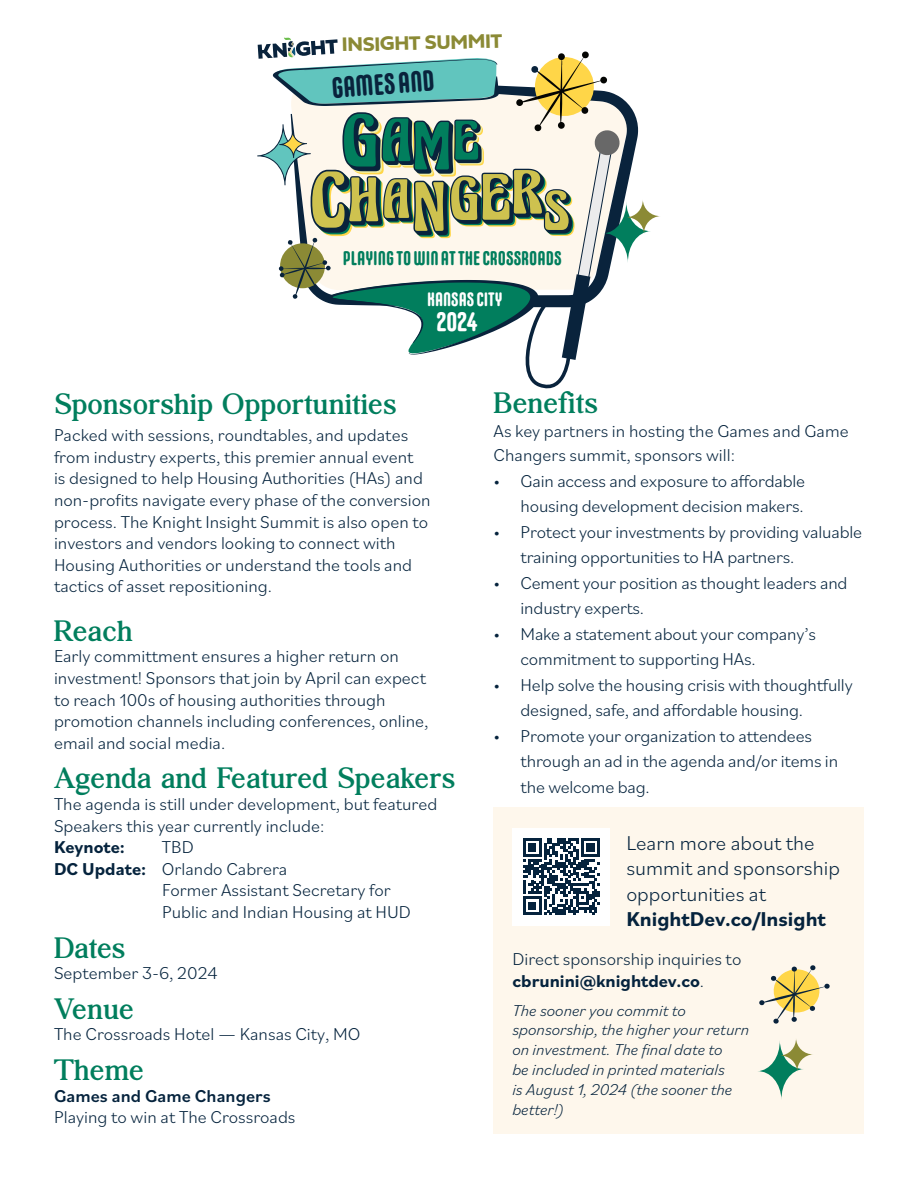
<style>
.page{position:relative;width:918px;height:1188px;background:#fff}
.page>*{position:absolute;margin:0;border:0;box-sizing:border-box;transform-origin:0 0}
.t1{font:700 33px "Agatho";color:#017e5d}
.t2{font:700 29.1px "Carl Marx";color:#09233c}
.t3{font:700 26.7px "Carl Marx";color:#fff}
.t4{font:300 21px/25.2px "Bilo";color:#05233d}
.t5{font:700 21px "Bilo";color:#05233d}
.t6{font:20.4px "Fieldwork Geo Bold";color:#8b8a35}
.t7{font:700 19.65px "Carl Marx";color:#017e5d}
.t8{font:700 19.35px "Carl Marx";color:#fff}
.t9{font:300 18px/21.6px "Bilo";color:#05233d}
.t10{font:700 18px "Bilo";color:#05233d}
.t11{font:italic 300 16.5px/19.8px "Bilo";color:#05233d}
.s1{font-weight:700}
.s2{font-weight:500}
.s3{font-weight:300}
</style>
<div class="page">
<div style="left:494px;top:808px;width:370px;height:326px;background:#fef7ec"></div>
<div style="left:512px;top:828px;width:98px;height:98px;background:#fff"></div>
<svg style="left:523px;top:838px;width:77px;height:77px"></svg>
<svg style="left:621px;top:97px;width:17px;height:105px;fill:#09233c"></svg>
<svg style="left:603px;top:201px;width:48px;height:62px"></svg>
<svg style="left:626px;top:199px;width:35px;height:35px"></svg>
<svg style="left:257px;top:37px;width:364px;height:352px"></svg>
<svg style="left:759px;top:965px;width:71px;height:59px"></svg>
<svg style="left:757px;top:1040px;width:47px;height:60px"></svg>
<svg style="left:780px;top:1038px;width:34px;height:34px"></svg>
<p class="t6" style="left:342px;top:28px;width:162px;rotate:-1deg">INSIGHT SUMMIT</p>
<h2 class="t2" style="left:330px;top:71px;width:105px;rotate:-4deg">GAMES AND</h2>
<p class="t7" style="left:343px;top:247px;width:220px">PLAYING TO WIN AT THE CROSSROADS</p>
<p class="t8" style="left:427px;top:288px;width:77px">KANSAS CITY</p>
<h3 class="t3" style="left:437px;top:307px;width:42px">2024</h3>
<p class="t1" style="left:55px;top:391px;width:343px">Sponsorship Opportunities</p>
<p class="t9" style="left:54px;top:424px;width:378px">Packed with sessions, roundtables, and updates from industry experts, this premier annual event<br>is designed to help Housing Authorities (HAs) and non-profits navigate every phase of the conversion process. The Knight Insight Summit is also open to investors and vendors looking to connect with Housing Authorities or understand the tools and tactics of asset repositioning.</p>
<p class="t1" style="left:54px;top:618px;width:80px">Reach</p>
<p class="t9" style="left:54px;top:645px;width:376px">Early committment ensures a higher return on investment! Sponsors that join by April can expect to reach 100s of housing authorities through promotion channels including conferences, online, email and social media.</p>
<p class="t1" style="left:54px;top:765px;width:403px">Agenda and Featured Speakers</p>
<p class="t9" style="left:54px;top:792px;width:385px">The agenda is still under development, but featured<br>Speakers this year currently include:</p>
<p class="t10" style="left:54px;top:835px;width:73px">Keynote:</p>
<p class="t9" style="left:162px;top:836px;width:33px">TBD</p>
<p class="t9" style="left:54px;top:857px;width:235px"><span class="s1">DC Update:</span> Orlando Cabrera</p>
<p class="t9" style="left:162px;top:879px;width:230px">Former Assistant Secretary for</p>
<p class="t9" style="left:162px;top:900px;width:250px">Public and Indian Housing at HUD</p>
<p class="t1" style="left:54px;top:934px;width:73px">Dates</p>
<p class="t9" style="left:54px;top:962px;width:165px">September 3-6, 2024</p>
<p class="t1" style="left:54px;top:996px;width:81px">Venue</p>
<p class="t9" style="left:54px;top:1023px;width:308px">The Crossroads Hotel — Kansas City, MO</p>
<p class="t1" style="left:54px;top:1057px;width:91px">Theme</p>
<p class="t9" style="left:54px;top:1084px;width:243px"><span class="s2">Games and Game Changers<br></span>Playing to win at The Crossroads</p>
<p class="t1" style="left:494px;top:390px;width:106px">Benefits</p>
<p class="t9" style="left:494px;top:419px;width:357px;line-height:24px">As key partners in hosting the Games and Game<br>Changers summit, sponsors will:</p>
<p class="t9" style="left:494px;top:468px;width:313px;line-height:25.5px;text-align:right">• Gain access and exposure to affordable housing development decision makers.</p>
<p class="t9" style="left:521px;top:519px;width:343px;line-height:25.5px;text-indent:-27px">• Protect your investments by providing valuable training opportunities to HA partners.</p>
<p class="t9" style="left:521px;top:570px;width:329px;line-height:25.5px;text-indent:-27px">• Cement your position as thought leaders and industry experts.</p>
<p class="t9" style="left:521px;top:621px;width:297px;line-height:25.5px;text-indent:-27px">• Make a statement about your company’s commitment to supporting HAs.</p>
<p class="t9" style="left:521px;top:672px;width:334px;line-height:25.5px;text-indent:-27px">• Help solve the housing crisis with thoughtfully designed, safe, and affordable housing.</p>
<p class="t9" style="left:521px;top:723px;width:319px;line-height:25.5px;text-indent:-27px">• Promote your organization to attendees through an ad in the agenda and/or items in the welcome bag.</p>
<p class="t4" style="left:626px;top:830px;width:215px">Learn more about the summit and sponsorship opportunities at</p>
<p class="t5" style="left:626px;top:904px;width:201px">KnightDev.co/Insight</p>
<p class="t9" style="left:512px;top:948px;width:230px">Direct sponsorship inquiries to</p>
<p class="t10" style="left:512px;top:968px;width:193px">cbrunini@knightdev.co<span class="s3">.</span></p>
<p class="t11" style="left:512px;top:999px;width:238px">The sooner you commit to sponsorship, the higher your return on investment. The final date to<br>be included in printed materials<br>is August 1, 2024 (the sooner the better!)</p>
</div>
